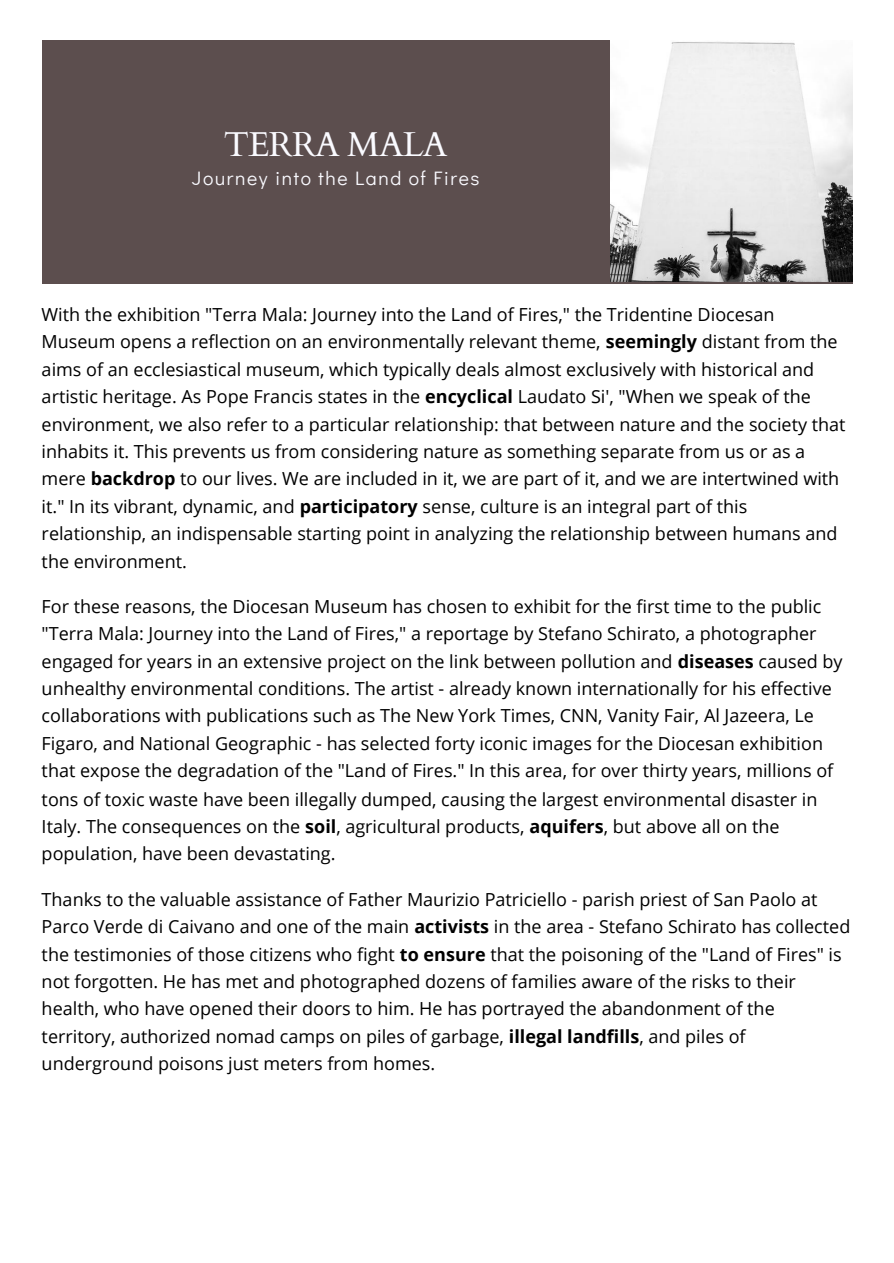
<style>
.page{position:relative;width:894px;height:1263px;background:#fff}
.page>*{position:absolute;margin:0;border:0;box-sizing:border-box;transform-origin:0 0}
.t1{font:34.5px "Cardo";letter-spacing:-.025em;color:#fafaff}
.t2{font:19.5px "Didact Gothic";letter-spacing:.08em;color:#fafaff}
.t3{font:18px/27.5px "Open Sans";color:#000}
.s1{font-weight:700}
</style>
<div class="page">
<div style="left:42px;top:40px;width:810px;height:244px;background:#5c4e4e"></div>
<img style="left:610px;top:40px;width:242px;height:242px">
<p class="t1" style="left:224px;top:122px;width:225px">TERRA MALA</p>
<p class="t2" style="left:192px;top:165px;width:289px">Journey into the Land of Fires</p>
<p class="t3" style="left:42px;top:300px;width:805px">With the exhibition "Terra Mala: Journey into the Land of Fires," the Tridentine Diocesan Museum opens a reflection on an environmentally relevant theme, <span class="s1">seemingly</span> distant from the aims of an ecclesiastical museum, which typically deals almost exclusively with historical and artistic heritage. As Pope Francis states in the <span class="s1">encyclical</span> Laudato Si', "When we speak of the environment, we also refer to a particular relationship: that between nature and the society that inhabits it. This prevents us from considering nature as something separate from us or as a mere <span class="s1">backdrop</span> to our lives. We are included in it, we are part of it, and we are intertwined with it." In its vibrant, dynamic, and <span class="s1">participatory</span> sense, culture is an integral part of this relationship, an indispensable starting point in analyzing the relationship between humans and the environment.</p>
<p class="t3" style="left:42px;top:592px;width:802px">For these reasons, the Diocesan Museum has chosen to exhibit for the fi rst time to the public "Terra Mala: Journey into the Land of Fires," a reportage by Stefano Schirato, a photographer engaged for years in an extensive project on the link between pollution and <span class="s1">diseases</span> caused by unhealthy environmental conditions. The artist - already known internationally for his effective collaborations with publications such as The New York Times, CNN, Vanity Fair, Al Jazeera, Le Figaro, and National Geographic - has selected forty iconic images for the Diocesan exhibition that expose the degradation of the "Land of Fires." In this area, for over thirty years, millions of tons of toxic waste have been illegally dumped, causing the largest environmental disaster in Italy. The consequences on the <span class="s1">soil</span>, agricultural products, <span class="s1">aquifers</span>, but above all on the population, have been devastating.</p>
<p class="t3" style="left:42px;top:885px;width:810px">Thanks to the valuable assistance of Father Maurizio Patriciello - parish priest of San Paolo at Parco Verde di Caivano and one of the main <span class="s1">activists</span> in the area - Stefano Schirato has collected the testimonies of those citizens who fight <span class="s1">to ensure</span> that the poisoning of the "Land of Fires" is not forgotten. He has met and photographed dozens of families aware of the risks to their health, who have opened their doors to him. He has portrayed the abandonment of the territory, authorized nomad camps on piles of garbage, <span class="s1">illegal landfills</span>, and piles of underground poisons just meters from homes.</p>
</div>
